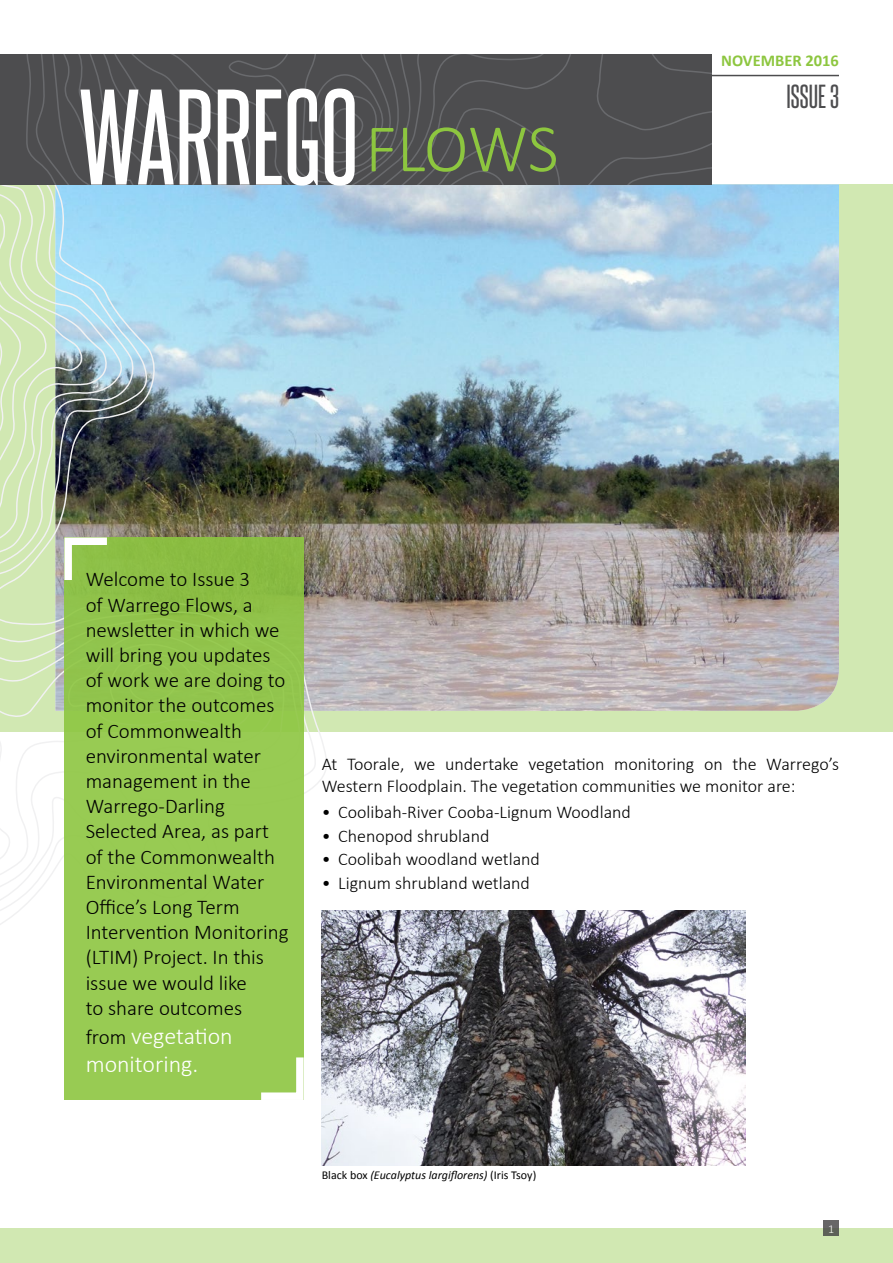
<style>
.page{position:relative;width:893px;height:1263px;background:#fff}
.page>*{position:absolute;margin:0;border:0;box-sizing:border-box;transform-origin:0 0}
.t1{font:115.5px "Steelfish Rg";color:#fff}
.t2{font:300 68.4px "Calibri";letter-spacing:-.005em;color:#8dc63f}
.t3{font:28.65px "Steelfish Rg";color:#4d4d4f}
.t4{font:300 24px/28.8px "Calibri";color:#fff}
.t5{font:300 21px/25.2px "Calibri";color:#000}
.t6{font:300 18px/21.6px "Calibri";color:#000}
.t7{font:700 16.5px "Calibri";color:#8dc63f}
.t8{font:italic 12px "Calibri";color:#000}
.t9{font:300 12px "Calibri";color:#fff}
.s1{font-size:21px;color:#000}
.s2{font-style:normal}
</style>
<div class="page">
<div style="left:0;top:184px;width:893px;height:547px;background:#d1e8b2"></div>
<img style="left:329px;top:184px;width:510px;height:527px">
<svg style="left:0;top:184px;width:329px;height:982px"></svg>
<svg style="left:0;top:54px;width:711px;height:130px;background:#4e4f51"></svg>
<div style="left:0;top:1228px;width:893px;height:35px;background:#d1e8b2"></div>
<div style="left:64px;top:537px;width:240px;height:563px;background:linear-gradient(to bottom,#8ec148,#9ccf57)"></div>
<svg style="left:61px;top:534px;width:53px;height:53px;background:#a8ca78"></svg>
<svg style="left:254px;top:1050px;width:53px;height:54px"></svg>
<hr style="left:712px;top:75px;width:127px;height:1px;background:#4d4d4f">
<div style="left:823px;top:1220px;width:16px;height:16px;background:#62635f"></div>
<img style="left:322px;top:910px;width:423px;height:256px">
<p class="t1" style="left:79px;top:67px;width:281px">WARREGO</p>
<p class="t2" style="left:365px;top:106px;width:195px">FLOWS</p>
<p class="t7" style="left:721px;top:50px;width:119px">NOVEMBER 2016</p>
<p class="t3" style="left:786px;top:79px;width:54px">ISSUE 3</p>
<p class="t5" style="left:86px;top:566px;width:204px">Welcome to Issue 3<br>of Warrego Flows, a newsletter in which we will bring you updates of work we are doing to monitor the outcomes of Commonwealth environmental water management in the<br>Warrego-Darling<br>Selected Area, as part of the Commonwealth<br>Environmental Water<br>Office’s Long Term<br>Intervention Monitoring (LTIM) Project. In this issue we would like<br>to share outcomes</p>
<p class="t4" style="left:86px;top:1020px;width:149px"><span class="s1">from</span> vegetation monitoring.</p>
<p class="t6" style="left:322px;top:753px;width:519px">At Toorale, we undertake vegetation monitoring on the Warrego’s<br>Western Floodplain. The vegetation communities we monitor are:</p>
<p class="t6" style="left:322px;top:800px;width:311px">• Coolibah-River Cooba-Lignum Woodland</p>
<p class="t6" style="left:322px;top:824px;width:169px">• Chenopod shrubland</p>
<p class="t6" style="left:322px;top:848px;width:220px">• Coolibah woodland wetland</p>
<p class="t6" style="left:322px;top:871px;width:210px">• Lignum shrubland wetland</p>
<p class="t8" style="left:322px;top:1167px;width:216px"><span class="s2">Black box</span> (Eucalyptus largiflorens) <span class="s2">(Iris Tsoy)</span></p>
<p class="t9" style="left:828px;top:1221px;width:8px">1</p>
</div>
